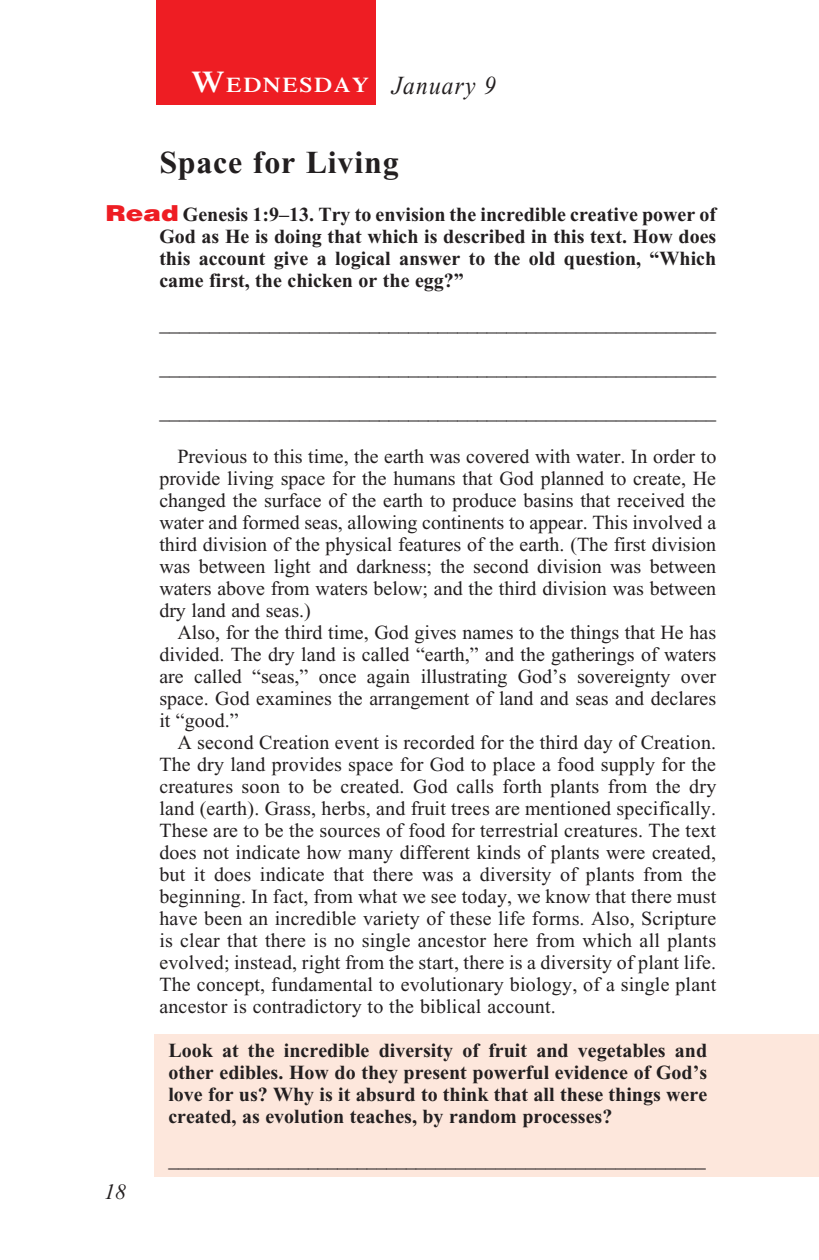
<style>
.page{position:relative;width:819px;height:1260px;background:#fff}
.page>*{position:absolute;margin:0;border:0;box-sizing:border-box;transform-origin:0 0}
._01-Daily_head{font:700 32px "Times New Roman";letter-spacing:.025em;color:#231f20}
._00-Month-Day{font:italic 26px "Times New Roman";letter-spacing:.05em;color:#231f20;scale:.9 1}
.t1{font:italic 22px "Times New Roman";color:#231f20}
.t2{font:600 21px "Times";letter-spacing:.07em;color:#fff;scale:1.1 1}
._4-Body_Copy{font:20px/22px "Times New Roman";color:#231f20;text-align:justify}
.x-screened_box-text{font:700 20px/22px "Times New Roman";color:#231f20;text-align:justify}
._6-question{font:700 20px/22px "Times New Roman";color:#231f20;text-align:justify}
.s1{font-size:30px}
.s2{font-family:"Helvetica";font-weight:900;font-size:22px;color:#ee1d23}
</style>
<div class="page">
<div style="left:155px;top:1035px;width:664px;height:142px;background:#fde7dc"></div>
<div style="left:156px;top:0;width:220px;height:104px;background:#ee1d23"></div>
<p class="t2" style="left:192px;top:72px;width:162px"><span class="s1">W</span>EDNESDAY</p>
<p class="_00-Month-Day" style="left:392px;top:71px;width:117px">January 9</p>
<p class="_01-Daily_head" style="left:159px;top:144px;width:241px">Space for Living</p>
<p class="_6-question" style="left:159px;top:203px;width:559px;text-indent:-54px"><span class="s2">Read</span> Genesis 1:9–13. Try to envision the incredible creative power of God as He is doing that which is described in this text. How does this account give a logical answer to the old question, “Which came first, the chicken or the egg?”</p>
<p class="_4-Body_Copy" style="left:159px;top:313px;width:558px">________________________________________________________</p>
<p class="_4-Body_Copy" style="left:159px;top:357px;width:558px">________________________________________________________</p>
<p class="_4-Body_Copy" style="left:159px;top:401px;width:558px">________________________________________________________</p>
<p class="_4-Body_Copy" style="left:159px;top:445px;width:559px;text-indent:18px">Previous to this time, the earth was covered with water. In order to provide living space for the humans that God planned to create, He changed the surface of the earth to produce basins that received the water and formed seas, allowing continents to appear. This involved a third division of the physical features of the earth. (The first division was between light and darkness; the second division was between waters above from waters below; and the third division was between dry land and seas.)</p>
<p class="_4-Body_Copy" style="left:159px;top:621px;width:558px;text-indent:18px">Also, for the third time, God gives names to the things that He has divided. The dry land is called “earth,” and the gatherings of waters are called “seas,” once again illustrating God’s sovereignty over space. God examines the arrangement of land and seas and declares it “good.”</p>
<p class="_4-Body_Copy" style="left:159px;top:731px;width:559px;text-indent:18px">A second Creation event is recorded for the third day of Creation.<br>The dry land provides space for God to place a food supply for the creatures soon to be created. God calls forth plants from the dry land (earth). Grass, herbs, and fruit trees are mentioned specifically.<br>These are to be the sources of food for terrestrial creatures. The text does not indicate how many different kinds of plants were created, but it does indicate that there was a diversity of plants from the beginning. In fact, from what we see today, we know that there must have been an incredible variety of these life forms. Also, Scripture is clear that there is no single ancestor here from which all plants evolved; instead, right from the start, there is a diversity of plant life.<br>The concept, fundamental to evolutionary biology, of a single plant ancestor is contradictory to the biblical account.</p>
<p class="x-screened_box-text" style="left:168px;top:1039px;width:540px">Look at the incredible diversity of fruit and vegetables and other edibles. How do they present powerful evidence of God’s love for us? Why is it absurd to think that all these things were created, as evolution teaches, by random processes?</p>
<p class="t1" style="left:104px;top:1180px;width:23px">18</p>
<p class="x-screened_box-text" style="left:168px;top:1149px;width:539px">______________________________________________________</p>
</div>
